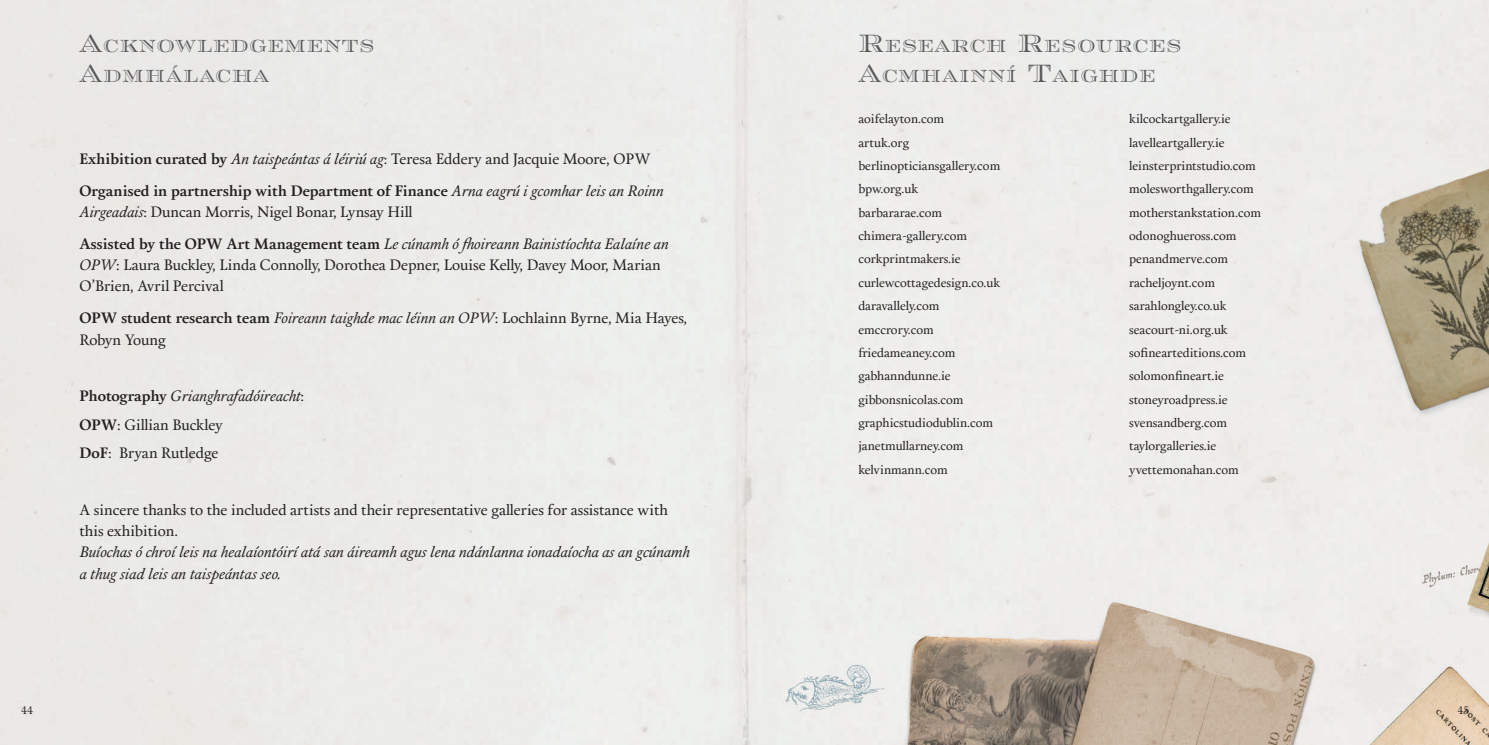
<style>
.page{position:relative;width:1489px;height:745px;background:#fff}
.page>*{position:absolute;margin:0;border:0;box-sizing:border-box;transform-origin:0 0}
.t1{font:17.5px/30px "Rosella Engraved";letter-spacing:.055em;color:#5a5a5d}
.t2{font:15px/21.2px "Calendas Plus";color:#231f20}
.t3{font:italic 15px/31.9px "Calendas Plus";color:#231f20}
.t4{font:700 15px/31.9px "Calendas Plus";color:#231f20}
.t5{font:15px/21.2px "Calendas Plus";letter-spacing:-.02em;color:#231f20}
.t6{font:12.5px/23.4px "Calendas Plus";color:#231f20}
.t7{font:11.25px "Ronaldson";color:#231f20}
.s1{font-size:25px}
.s2{font-weight:400;font-style:italic}
.s3{font-weight:400}
.s4{font-style:normal}
.s5{font-weight:700;font-style:normal}
.s6{font-style:italic}
.s7{font-weight:700}
</style>
<div class="page">
<div style="left:0;top:0;width:1488px;height:744px;background:#ececea"></div>
<img style="left:1326px;top:142px;width:162px;height:298px">
<h1 class="t1" style="left:79px;top:30px;width:296px"><span class="s1">A</span>CKNOWLEDGEMENTS<br><span class="s1">A</span>DMHÁLACHA</h1>
<p class="t4" style="left:79px;top:142px;width:586px">Exhibition curated by <span class="s2">An taispeántas á léiriú ag</span><span class="s3">: Teresa Eddery and Jacquie Moore, OPW<br></span>Organised in partnership with Department of Finance <span class="s2">Arna eagrú i gcomhar leis an Roinn</span></p>
<p class="t3" style="left:79px;top:195px;width:590px">Airgeadais<span class="s4">: Duncan Morris, Nigel Bonar, Lynsay Hill<br></span><span class="s5">Assisted by the OPW Art Management team</span> Le cúnamh ó fhoireann Bainistíochta Ealaíne an</p>
<p class="t2" style="left:79px;top:253px;width:582px"><span class="s6">OPW</span>: Laura Buckley, Linda Connolly, Dorothea Depner, Louise Kelly, Davey Moor, Marian<br>O’Brien, Avril Percival</p>
<p class="t5" style="left:79px;top:306px;width:609px"><span class="s7">OPW student research team</span> <span class="s6">Foireann taighde mac léinn an OPW</span>: Lochlainn Byrne, Mia Hayes,<br>Robyn Young</p>
<p class="t2" style="left:79px;top:381px;width:226px;line-height:28.4px"><span class="s7">Photography</span> <span class="s6">Grianghrafadóireacht</span>:<br><span class="s7">OPW</span>: Gillian Buckley<br><span class="s7">DoF</span>: Bryan Rutledge</p>
<p class="t2" style="left:79px;top:498px;width:590px">A sincere thanks to the included artists and their representative galleries for assistance with this exhibition.</p>
<p class="t3" style="left:79px;top:540px;width:611px;line-height:21.2px">Buíochas ó chroí leis na healaíontóirí atá san áireamh agus lena ndánlanna ionadaíocha as an gcúnamh a thug siad leis an taispeántas seo.</p>
<h1 class="t1" style="left:858px;top:30px;width:324px"><span class="s1">R</span>ESEARCH <span class="s1">R</span>ESOURCES<br><span class="s1">A</span>CMHAINNÍ <span class="s1">T</span>AIGHDE</h1>
<p class="t6" style="left:858px;top:106px;width:143px">aoifelayton.com<br>artuk.org berlinopticiansgallery.com bpw.org.uk barbararae.com chimera-gallery.com corkprintmakers.ie curlewcottagedesign.co.uk daravallely.com emccrory.com friedameaney.com gabhanndunne.ie gibbonsnicolas.com graphicstudiodublin.com janetmullarney.com kelvinmann.com</p>
<p class="t6" style="left:1129px;top:106px;width:133px">kilcockartgallery.ie lavelleartgallery.ie leinsterprintstudio.com molesworthgallery.com motherstankstation.com odonoghueross.com penandmerve.com racheljoynt.com sarahlongley.co.uk seacourt-ni.org.uk sofinearteditions.com solomonfineart.ie stoneyroadpress.ie svensandberg.com taylorgalleries.ie yvettemonahan.com</p>
<p class="t7" style="left:21px;top:701px;width:13px">44</p>
<p class="t7" style="left:1457px;top:701px;width:13px">45</p>
</div>
